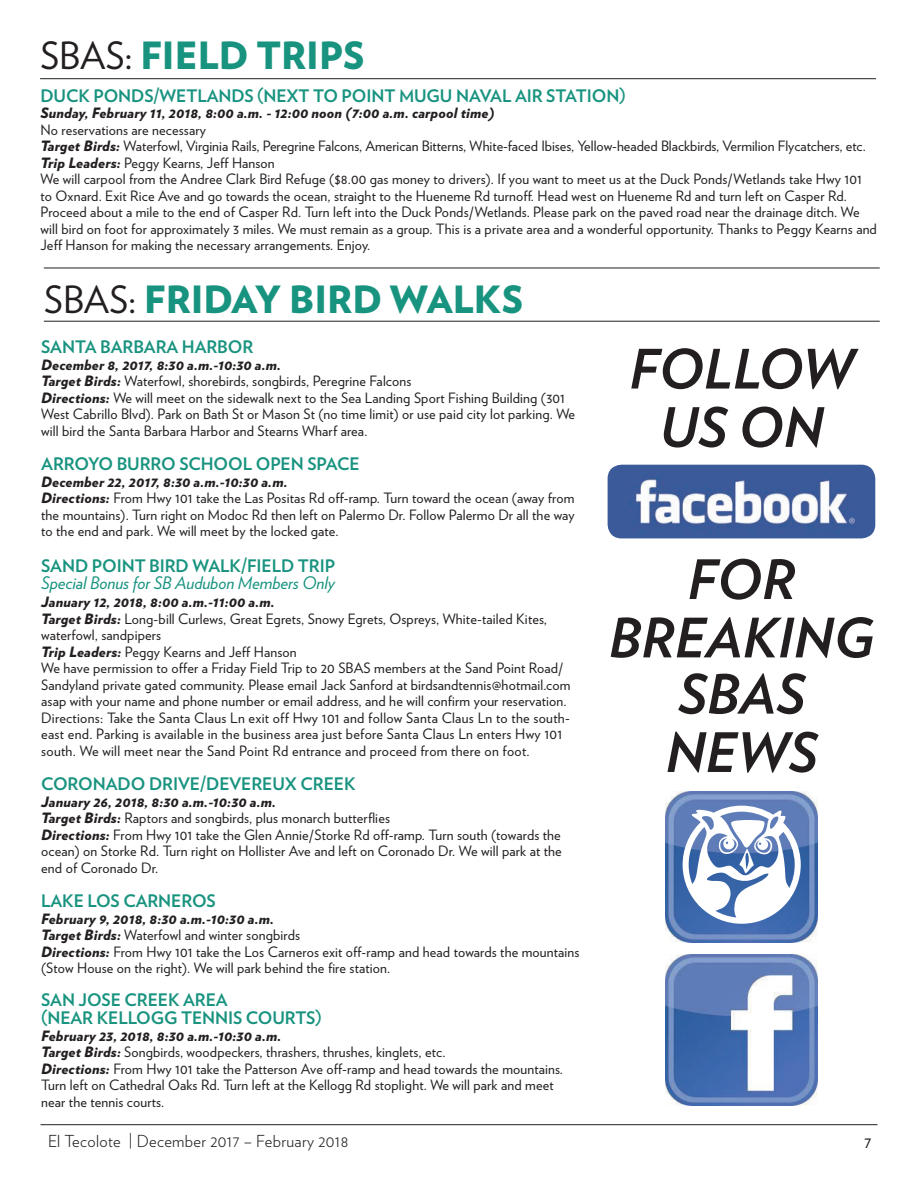
<style>
.page{position:relative;width:918px;height:1188px;background:#fff}
.page>*{position:absolute;margin:0;border:0;box-sizing:border-box;transform-origin:0 0}
.t1{font:italic 700 54.15px/57.6px "Verlag";color:#231f20;text-align:center}
.t2{font:900 37.5px "Verlag";color:#18937f}
.t3{font:700 17.25px/18px "Verlag";letter-spacing:-.005em;color:#18937f}
.t4{font:italic 17.25px "Verlag";letter-spacing:-.005em;color:#18937f}
.t5{font:300 16.5px "Verlag";letter-spacing:.02em;color:#231f20}
.t6{font:16.5px "Verlag";color:#231f20}
.t7{font:14.25px/16.5px "Verlag";letter-spacing:.01em;color:#231f20}
.t8{font:italic 900 14.25px "Verlag";letter-spacing:.01em;color:#231f20}
.s1{font-weight:400;color:#231f20}
.s2{font-weight:900;font-style:italic}
</style>
<div class="page">
<hr style="left:41px;top:1124px;width:837px;height:1px;background:#231f20">
<hr style="left:44px;top:321px;width:836px;height:1px;background:#231f20">
<hr style="left:44px;top:268px;width:836px;height:1px;background:#231f20">
<hr style="left:40px;top:78px;width:836px;height:1px;background:#231f20">
<img style="left:608px;top:465px;width:267px;height:73px">
<img style="left:666px;top:954px;width:151px;height:152px">
<img style="left:666px;top:792px;width:151px;height:151px">
<svg style="left:682px;top:805px;width:119px;height:119px"></svg>
<h2 class="t2" style="left:40px;top:41px;width:326px"><span class="s1">SBAS:</span> FIELD TRIPS</h2>
<p class="t3" style="left:40px;top:87px;width:587px">DUCK PONDS/WETLANDS (NEXT TO POINT MUGU NAVAL AIR STATION)</p>
<p class="t8" style="left:40px;top:107px;width:456px">Sunday, February 11, 2018, 8:00 a.m. - 12:00 noon (7:00 a.m. carpool time)</p>
<p class="t7" style="left:40px;top:122px;width:838px">No reservations are necessary<br><span class="s2">Target Birds:</span> Waterfowl, Virginia Rails, Peregrine Falcons, American Bitterns, White-faced Ibises, Yellow-headed Blackbirds, Vermilion Flycatchers, etc.<br><span class="s2">Trip Leaders:</span> Peggy Kearns, Jeff Hanson<br>We will carpool from the Andree Clark Bird Refuge ($8.00 gas money to drivers). If you want to meet us at the Duck Ponds/Wetlands take Hwy 101 to Oxnard. Exit Rice Ave and go towards the ocean, straight to the Hueneme Rd turnoff. Head west on Hueneme Rd and turn left on Casper Rd.<br>Proceed about a mile to the end of Casper Rd. Turn left into the Duck Ponds/Wetlands. Please park on the paved road near the drainage ditch. We will bird on foot for approximately 3 miles. We must remain as a group. This is a private area and a wonderful opportunity. Thanks to Peggy Kearns and Jeff Hanson for making the necessary arrangements. Enjoy.</p>
<h2 class="t2" style="left:44px;top:285px;width:480px"><span class="s1">SBAS:</span> FRIDAY BIRD WALKS</h2>
<p class="t3" style="left:41px;top:339px;width:214px">SANTA BARBARA HARBOR</p>
<p class="t7" style="left:41px;top:357px;width:535px"><span class="s2">December 8, 2017, 8:30 a.m.-10:30 a.m.<br>Target Birds:</span> Waterfowl, shorebirds, songbirds, Peregrine Falcons<br><span class="s2">Directions:</span> We will meet on the sidewalk next to the Sea Landing Sport Fishing Building (301<br>West Cabrillo Blvd). Park on Bath St or Mason St (no time limit) or use paid city lot parking. We will bird the Santa Barbara Harbor and Stearns Wharf area.</p>
<p class="t3" style="left:41px;top:456px;width:320px">ARROYO BURRO SCHOOL OPEN SPACE</p>
<p class="t7" style="left:41px;top:474px;width:535px"><span class="s2">December 22, 2017, 8:30 a.m.-10:30 a.m.<br>Directions:</span> From Hwy 101 take the Las Positas Rd off-ramp. Turn toward the ocean (away from the mountains). Turn right on Modoc Rd then left on Palermo Dr. Follow Palermo Dr all the way to the end and park. We will meet by the locked gate.</p>
<p class="t3" style="left:41px;top:558px;width:295px">SAND POINT BIRD WALK/FIELD TRIP</p>
<p class="t4" style="left:41px;top:576px;width:295px">Special Bonus for SB Audubon Members Only</p>
<p class="t7" style="left:41px;top:595px;width:531px"><span class="s2">January 12, 2018, 8:00 a.m.-11:00 a.m.<br>Target Birds:</span> Long-bill Curlews, Great Egrets, Snowy Egrets, Ospreys, White-tailed Kites, waterfowl, sandpipers<br><span class="s2">Trip Leaders:</span> Peggy Kearns and Jeff Hanson<br>We have permission to offer a Friday Field Trip to 20 SBAS members at the Sand Point Road/ Sandyland private gated community. Please email Jack Sanford at birdsandtennis@hotmail.com asap with your name and phone number or email address, and he will confirm your reservation.<br>Directions: Take the Santa Claus Ln exit off Hwy 101 and follow Santa Claus Ln to the south&shy;east end. Parking is available in the business area just before Santa Claus Ln enters Hwy 101 south. We will meet near the Sand Point Rd entrance and proceed from there on foot.</p>
<p class="t3" style="left:41px;top:776px;width:316px">CORONADO DRIVE/DEVEREUX CREEK</p>
<p class="t7" style="left:41px;top:794px;width:522px"><span class="s2">January 26, 2018, 8:30 a.m.-10:30 a.m.<br>Target Birds:</span> Raptors and songbirds, plus monarch butterflies<br><span class="s2">Directions:</span> From Hwy 101 take the Glen Annie/Storke Rd off-ramp. Turn south (towards the ocean) on Storke Rd. Turn right on Hollister Ave and left on Coronado Dr. We will park at the end of Coronado Dr.</p>
<p class="t3" style="left:41px;top:893px;width:176px">LAKE LOS CARNEROS</p>
<p class="t7" style="left:41px;top:911px;width:540px"><span class="s2">February 9, 2018, 8:30 a.m.-10:30 a.m.<br>Target Birds:</span> Waterfowl and winter songbirds<br><span class="s2">Directions:</span> From Hwy 101 take the Los Carneros exit off-ramp and head towards the mountains (Stow House on the right). We will park behind the fire station.</p>
<p class="t3" style="left:41px;top:992px;width:282px">SAN JOSE CREEK AREA<br>(NEAR KELLOGG TENNIS COURTS)</p>
<p class="t7" style="left:41px;top:1028px;width:523px"><span class="s2">February 23, 2018, 8:30 a.m.-10:30 a.m.<br>Target Birds:</span> Songbirds, woodpeckers, thrashers, thrushes, kinglets, etc.<br><span class="s2">Directions:</span> From Hwy 101 take the Patterson Ave off-ramp and head towards the mountains.<br>Turn left on Cathedral Oaks Rd. Turn left at the Kellogg Rd stoplight. We will park and meet near the tennis courts.</p>
<h1 class="t1" style="left:629px;top:345px;width:226px;line-height:58.3px">FOLLOW<br>US ON</h1>
<h1 class="t1" style="left:609px;top:556px;width:267px">FOR<br>BREAKING<br>SBAS<br>NEWS</h1>
<p class="t5" style="left:48px;top:1135px;width:302px">El Tecolote | December 2017 – February 2018</p>
<p class="t6" style="left:865px;top:1134px;width:8px">7</p>
</div>
